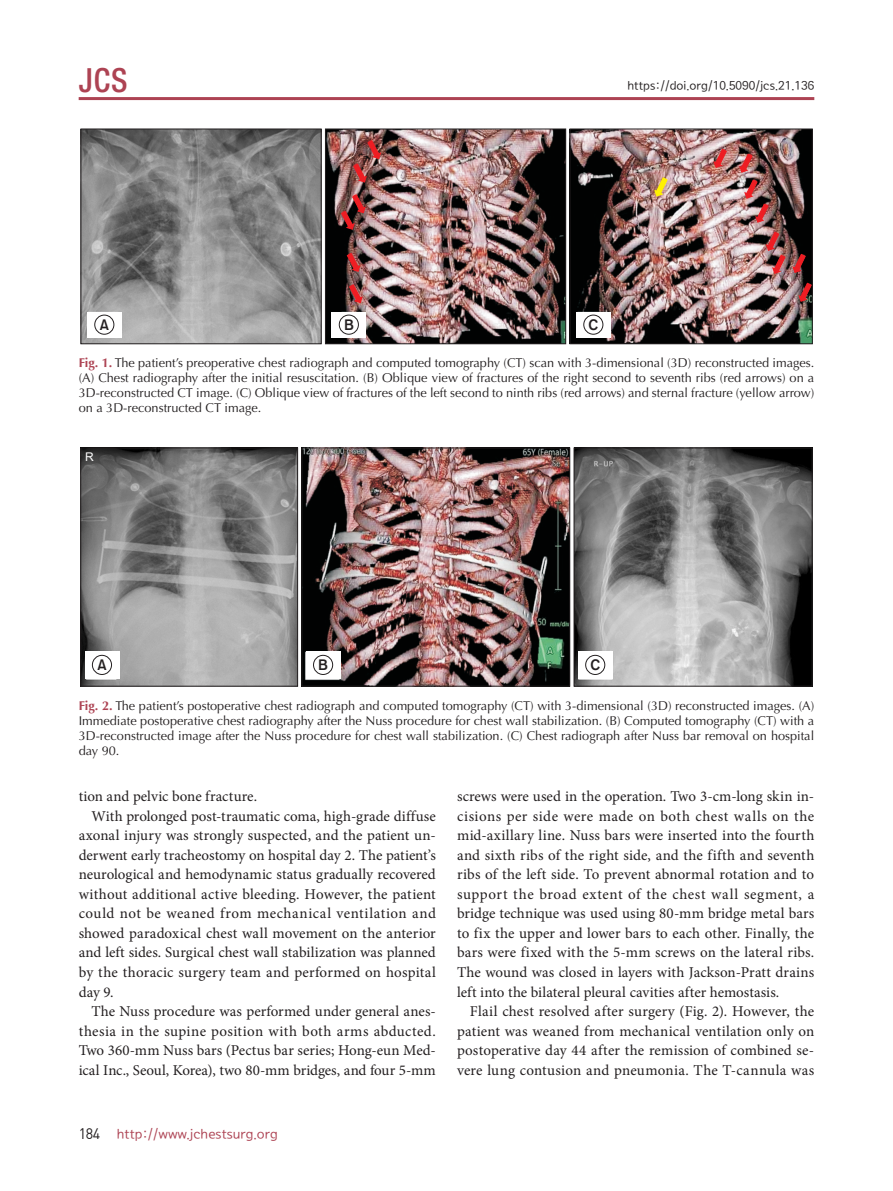
<style>
.page{position:relative;width:893px;height:1191px;background:#fff}
.page>*{position:absolute;margin:0;border:0;box-sizing:border-box;transform-origin:0 0}
.t1{font:500 condensed 33.3px "Helvetica Neue LT Std";color:#ad4353;scale:.95 1}
.t2{font:15px/19.5px "Minion Pro";letter-spacing:.005em;color:#231f20;text-align:justify}
.t3{font:15px "Minion Pro";letter-spacing:.025em;color:#231f20}
.t4{font:15px "Minion Pro";letter-spacing:.035em;color:#231f20}
.t5{font:15px "Gothic 725 BT Bold A";color:#231f20}
.t6{font:15px "Dinreg";color:#231f20;scale:.95 1}
.t7{font:13.5px "Seoul Namsan M";color:#ad4353}
.t8{font:12.75px/15px "Optima LT Std";color:#231f20;text-align:justify}
.t9{font:12px "Seoul Namsan M";color:#231f20}
.t10{font:12px "Arial";color:#fff}
.s1{font-weight:700;color:#ad4353}
</style>
<div class="page">
<hr style="left:79px;top:97px;width:735px;height:3px;background:#ad4353">
<img style="left:80px;top:128px;width:733px;height:216px">
<svg style="left:353px;top:140px;width:28px;height:42px"></svg>
<svg style="left:341px;top:195px;width:25px;height:35px"></svg>
<svg style="left:347px;top:253px;width:13px;height:19px"></svg>
<svg style="left:349px;top:284px;width:13px;height:19px"></svg>
<svg style="left:714px;top:149px;width:13px;height:19px"></svg>
<svg style="left:739px;top:154px;width:13px;height:19px"></svg>
<svg style="left:744px;top:180px;width:13px;height:18px"></svg>
<svg style="left:755px;top:204px;width:13px;height:19px"></svg>
<svg style="left:766px;top:232px;width:19px;height:42px"></svg>
<svg style="left:793px;top:254px;width:12px;height:19px"></svg>
<svg style="left:799px;top:283px;width:13px;height:19px"></svg>
<svg style="left:654px;top:178px;width:13px;height:18px"></svg>
<img style="left:80px;top:447px;width:733px;height:239px">
<h1 class="t1" style="left:79px;top:60px;width:53px">JCS</h1>
<p class="t9" style="left:627px;top:80px;width:188px">https://doi.org/10.5090/jcs.21.136</p>
<p class="t5" style="left:100px;top:316px;width:11px">A</p>
<p class="t5" style="left:344px;top:316px;width:11px">B</p>
<p class="t5" style="left:589px;top:316px;width:11px">C</p>
<p class="t8" style="left:79px;top:356px;width:737px"><span class="s1">Fig. 1.</span> The patient’s preoperative chest radiograph and computed tomography (CT) scan with 3-dimensional (3D) reconstructed images. (A) Chest radiography after the initial resuscitation. (B) Oblique view of fractures of the right second to seventh ribs (red arrows) on a 3D-reconstructed CT image. (C) Oblique view of fractures of the left second to ninth ribs (red arrows) and sternal fracture (yellow arrow) on a 3D-reconstructed CT image.</p>
<p class="t10" style="left:85px;top:449px;width:10px">R</p>
<p class="t5" style="left:97px;top:656px;width:11px">A</p>
<p class="t5" style="left:318px;top:656px;width:11px">B</p>
<p class="t5" style="left:590px;top:656px;width:11px">C</p>
<p class="t8" style="left:79px;top:698px;width:737px"><span class="s1">Fig. 2.</span> The patient’s postoperative chest radiograph and computed tomography (CT) with 3-dimensional (3D) reconstructed images. (A)<br>Immediate postoperative chest radiography after the Nuss procedure for chest wall stabilization. (B) Computed tomography (CT) with a 3D-reconstructed image after the Nuss procedure for chest wall stabilization. (C) Chest radiograph after Nuss bar removal on hospital day 90.</p>
<p class="t2" style="left:79px;top:787px;width:180px">tion and pelvic bone fracture.</p>
<p class="t2" style="left:91px;top:806px;width:346px">With prolonged post-traumatic coma, high-grade diffuse</p>
<p class="t2" style="left:79px;top:826px;width:359px">axonal injury was strongly suspected, and the patient un-</p>
<p class="t2" style="left:79px;top:845px;width:359px">derwent early tracheostomy on hospital day 2. The patient’s</p>
<p class="t2" style="left:79px;top:865px;width:359px">neurological and hemodynamic status gradually recovered</p>
<p class="t2" style="left:79px;top:884px;width:359px">without additional active bleeding. However, the patient</p>
<p class="t4" style="left:79px;top:903px;width:359px">could not be weaned from mechanical ventilation and</p>
<p class="t2" style="left:79px;top:923px;width:359px">showed paradoxical chest wall movement on the anterior</p>
<p class="t2" style="left:79px;top:943px;width:359px">and left sides. Surgical chest wall stabilization was planned</p>
<p class="t2" style="left:79px;top:962px;width:359px">by the thoracic surgery team and performed on hospital</p>
<p class="t2" style="left:79px;top:982px;width:36px">day 9.</p>
<p class="t2" style="left:91px;top:1001px;width:346px">The Nuss procedure was performed under general anes-</p>
<p class="t3" style="left:79px;top:1020px;width:359px">thesia in the supine position with both arms abducted.</p>
<p class="t2" style="left:79px;top:1040px;width:359px">Two 360-mm Nuss bars (Pectus bar series; Hong-eun Med-</p>
<p class="t2" style="left:79px;top:1060px;width:359px">ical Inc., Seoul, Korea), two 80-mm bridges, and four 5-mm</p>
<p class="t6" style="left:79px;top:1124px;width:24px">184</p>
<p class="t7" style="left:117px;top:1126px;width:162px">http://www.jchestsurg.org</p>
<p class="t2" style="left:457px;top:787px;width:359px">screws were used in the operation. Two 3-cm-long skin in&shy;cisions per side were made on both chest walls on the mid-axillary line. Nuss bars were inserted into the fourth and sixth ribs of the right side, and the fifth and seventh ribs of the left side. To prevent abnormal rotation and to support the broad extent of the chest wall segment, a bridge technique was used using 80-mm bridge metal bars to fix the upper and lower bars to each other. Finally, the bars were fixed with the 5-mm screws on the lateral ribs.<br>The wound was closed in layers with Jackson-Pratt drains left into the bilateral pleural cavities after hemostasis.</p>
<p class="t2" style="left:457px;top:1001px;width:359px;text-indent:13px">Flail chest resolved after surgery (Fig. 2). However, the patient was weaned from mechanical ventilation only on postoperative day 44 after the remission of combined se&shy;vere lung contusion and pneumonia. The T-cannula was</p>
</div>
